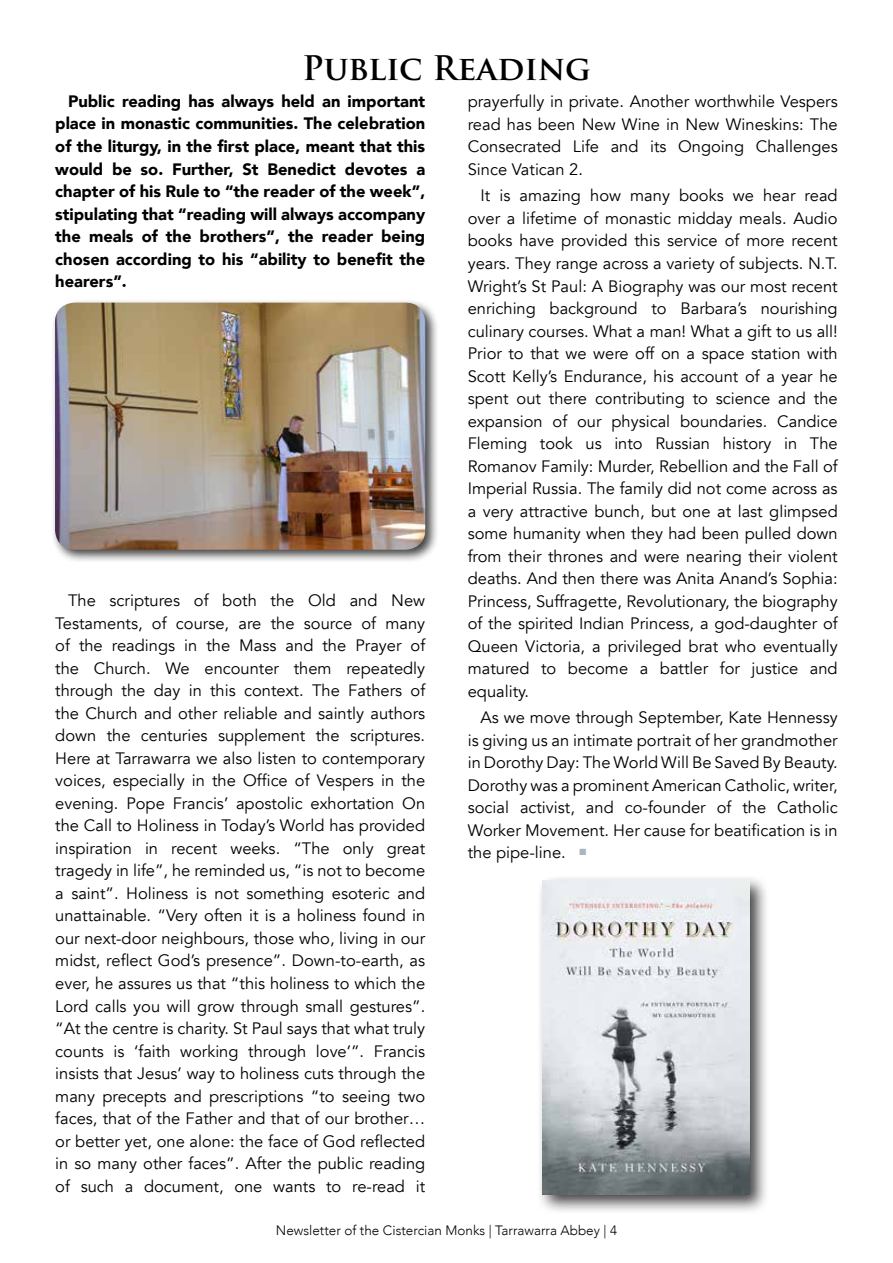
<style>
.page{position:relative;width:893px;height:1263px;background:#fff}
.page>*{position:absolute;margin:0;border:0;box-sizing:border-box;transform-origin:0 0}
.t1{font:700 33px "Trajan Pro";color:#000}
.t2{font:16.5px/22.5px "Avenir";color:#000;text-align:justify}
.t3{font:900 16.5px/22.5px "Avenir";color:#000;text-align:justify}
.t4{font:300 13.5px "Avenir";color:#000}
</style>
<div class="page">
<div style="left:51px;top:298px;width:388px;height:266px;background:#000;opacity:.75"></div>
<img style="left:55px;top:303px;width:370px;height:247px">
<div style="left:537px;top:874px;width:233px;height:341px;background:#000;opacity:.75"></div>
<img style="left:543px;top:880px;width:206px;height:315px">
<h1 class="t1" style="left:302px;top:48px;width:290px">Public Reading</h1>
<p class="t3" style="left:55px;top:90px;width:371px;text-indent:13px">Public reading has always held an important place in monastic communities. The celebration of the liturgy, in the first place, meant that this would be so. Further, St Benedict devotes a chapter of his Rule to “the reader of the week”, stipulating that “reading will always accompany the meals of the brothers”, the reader being chosen according to his “ability to benefit the hearers”.</p>
<p class="t2" style="left:55px;top:590px;width:371px;text-indent:13px">The scriptures of both the Old and New Testaments, of course, are the source of many of the readings in the Mass and the Prayer of the Church. We encounter them repeatedly through the day in this context. The Fathers of the Church and other reliable and saintly authors down the centuries supplement the scriptures.<br>Here at Tarrawarra we also listen to contemporary voices, especially in the Office of Vespers in the evening. Pope Francis’ apostolic exhortation On the Call to Holiness in Today’s World has provided inspiration in recent weeks. “The only great tragedy in life”, he reminded us, “is not to become a saint”. Holiness is not something esoteric and unattainable. “Very often it is a holiness found in our next-door neighbours, those who, living in our midst, reflect God’s presence”. Down-to-earth, as ever, he assures us that “this holiness to which the Lord calls you will grow through small gestures”. “At the centre is charity. St Paul says that what truly counts is ‘faith working through love’”. Francis insists that Jesus’ way to holiness cuts through the many precepts and prescriptions “to seeing two faces, that of the Father and that of our brother… or better yet, one alone: the face of God reflected in so many other faces”. After the public reading of such a document, one wants to re-read it</p>
<p class="t2" style="left:468px;top:91px;width:371px">prayerfully in private. Another worthwhile Vespers read has been New Wine in New Wineskins: The Consecrated Life and its Ongoing Challenges Since Vatican 2.</p>
<p class="t2" style="left:468px;top:185px;width:371px;text-indent:13px">It is amazing how many books we hear read over a lifetime of monastic midday meals. Audio books have provided this service of more recent years. They range across a variety of subjects. N.T.<br>Wright’s St Paul: A Biography was our most recent enriching background to Barbara’s nourishing culinary courses. What a man! What a gift to us all!<br>Prior to that we were off on a space station with Scott Kelly’s Endurance, his account of a year he spent out there contributing to science and the expansion of our physical boundaries. Candice Fleming took us into Russian history in The Romanov Family: Murder, Rebellion and the Fall of Imperial Russia. The family did not come across as a very attractive bunch, but one at last glimpsed some humanity when they had been pulled down from their thrones and were nearing their violent deaths. And then there was Anita Anand’s Sophia:<br>Princess, Suffragette, Revolutionary, the biography of the spirited Indian Princess, a god-daughter of Queen Victoria, a privileged brat who eventually matured to become a battler for justice and equality.</p>
<p class="t2" style="left:468px;top:707px;width:371px;text-indent:13px">As we move through September, Kate Hennessy is giving us an intimate portrait of her grandmother in Dorothy Day: The World Will Be Saved By Beauty.<br>Dorothy was a prominent American Catholic, writer, social activist, and co-founder of the Catholic Worker Movement. Her cause for beatification is in the pipe-line. <sup>■</sup></p>
<p class="t4" style="left:276px;top:1222px;width:343px">Newsletter of the Cistercian Monks | Tarrawarra Abbey | 4</p>
</div>
